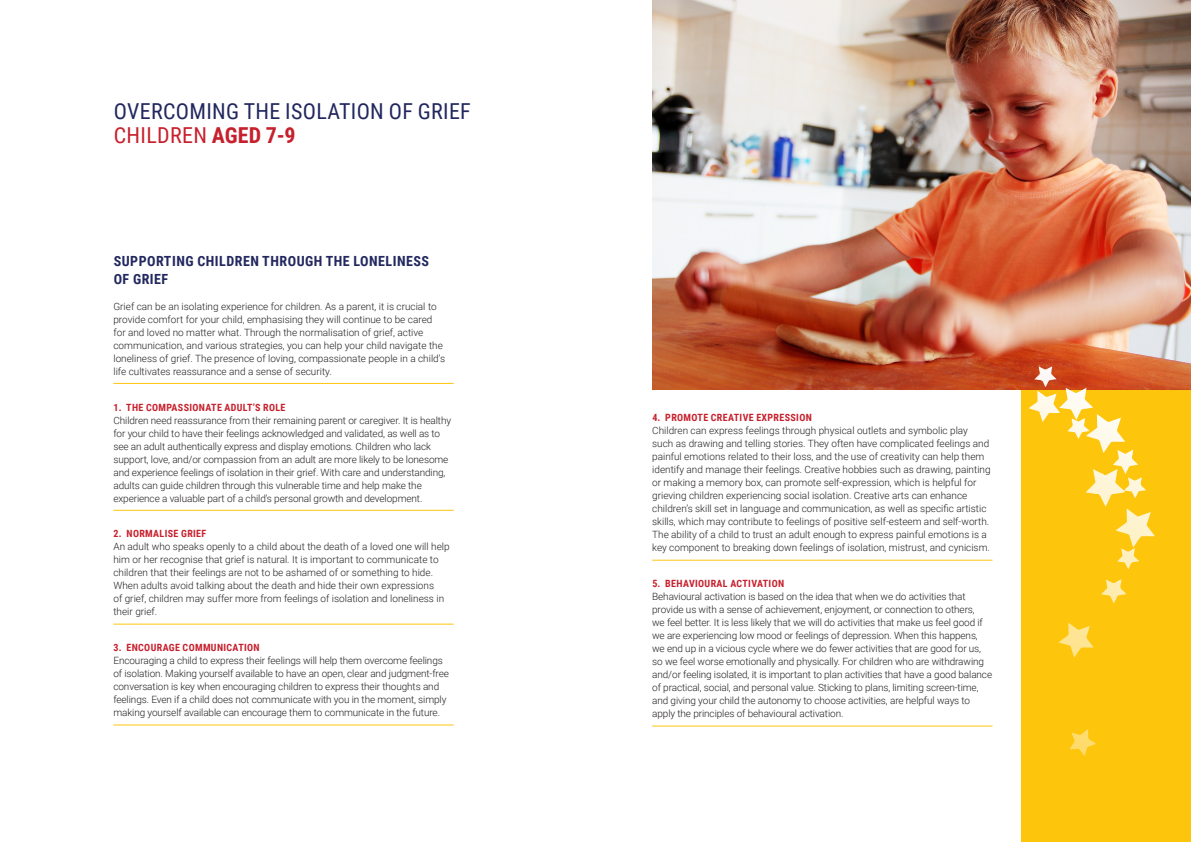
<style>
.page{position:relative;width:1191px;height:842px;background:#fff}
.page>*{position:absolute;margin:0;border:0;box-sizing:border-box;transform-origin:0 0}
.t1{font:22px/24px "Roboto Condensed";letter-spacing:.015em;color:#22275f}
.t2{font:700 14px/18px "Roboto Condensed";letter-spacing:.035em;color:#22275f}
.t3{font:300 10px/13px "Roboto";letter-spacing:-.01em;color:#231f20}
.t4{font:700 10px "Roboto Condensed";letter-spacing:.035em;color:#c7202d}
.s1{color:#c7202d}
.s2{font-weight:700;color:#c7202d}
</style>
<div class="page">
<div style="left:1021px;top:0;width:170px;height:842px;background:#fec50d"></div>
<hr style="left:113px;top:383px;width:341px;height:1px;background:#fec50d">
<hr style="left:113px;top:510px;width:341px;height:1px;background:#fec50d">
<hr style="left:113px;top:624px;width:341px;height:1px;background:#fec50d">
<hr style="left:113px;top:725px;width:341px;height:1px;background:#fec50d">
<hr style="left:652px;top:560px;width:340px;height:1px;background:#fec50d">
<hr style="left:652px;top:726px;width:340px;height:1px;background:#fec50d">
<img style="left:652px;top:0;width:539px;height:390px">
<svg style="left:1028px;top:366px;width:97px;height:87px"></svg>
<p class="t1" style="left:114px;top:98px;width:358px">OVERCOMING THE ISOLATION OF GRIEF<br><span class="s1">CHILDREN</span> <span class="s2">AGED 7-9</span></p>
<p class="t2" style="left:114px;top:251px;width:317px">SUPPORTING CHILDREN THROUGH THE LONELINESS<br>OF GRIEF</p>
<p class="t3" style="left:113px;top:299px;width:333px">Grief can be an isolating experience for children. As a parent, it is crucial to provide comfort for your child, emphasising they will continue to be cared for and loved no matter what. Through the normalisation of grief, active communication, and various strategies, you can help your child navigate the loneliness of grief. The presence of loving, compassionate people in a child’s life cultivates reassurance and a sense of security.</p>
<p class="t4" style="left:114px;top:400px;width:173px">1. THE COMPASSIONATE ADULT’S ROLE</p>
<p class="t3" style="left:113px;top:413px;width:339px">Children need reassurance from their remaining parent or caregiver. It is healthy for your child to have their feelings acknowledged and validated, as well as to see an adult authentically express and display emotions. Children who lack support, love, and/or compassion from an adult are more likely to be lonesome and experience feelings of isolation in their grief. With care and understanding, adults can guide children through this vulnerable time and help make the experience a valuable part of a child’s personal growth and development.</p>
<p class="t4" style="left:114px;top:527px;width:94px">2. NORMALISE GRIEF</p>
<p class="t3" style="left:113px;top:540px;width:338px">An adult who speaks openly to a child about the death of a loved one will help him or her recognise that grief is natural. It is important to communicate to children that their feelings are not to be ashamed of or something to hide.<br>When adults avoid talking about the death and hide their own expressions<br>of grief, children may suffer more from feelings of isolation and loneliness in their grief.</p>
<p class="t4" style="left:114px;top:641px;width:148px">3. ENCOURAGE COMMUNICATION</p>
<p class="t3" style="left:113px;top:654px;width:337px">Encouraging a child to express their feelings will help them overcome feelings of isolation. Making yourself available to have an open, clear and judgment-free conversation is key when encouraging children to express their thoughts and feelings. Even if a child does not communicate with you in the moment, simply making yourself available can encourage them to communicate in the future.</p>
<p class="t4" style="left:652px;top:411px;width:161px">4. PROMOTE CREATIVE EXPRESSION</p>
<p class="t3" style="left:652px;top:424px;width:340px">Children can express feelings through physical outlets and symbolic play such as drawing and telling stories. They often have complicated feelings and painful emotions related to their loss, and the use of creativity can help them identify and manage their feelings. Creative hobbies such as drawing, painting or making a memory box, can promote self-expression, which is helpful for grieving children experiencing social isolation. Creative arts can enhance children’s skill set in language and communication, as well as specific artistic skills, which may contribute to feelings of positive self-esteem and self-worth.<br>The ability of a child to trust an adult enough to express painful emotions is a key component to breaking down feelings of isolation, mistrust, and cynicism.</p>
<p class="t4" style="left:652px;top:577px;width:133px">5. BEHAVIOURAL ACTIVATION</p>
<p class="t3" style="left:652px;top:590px;width:341px">Behavioural activation is based on the idea that when we do activities that provide us with a sense of achievement, enjoyment, or connection to others,<br>we feel better. It is less likely that we will do activities that make us feel good if we are experiencing low mood or feelings of depression. When this happens, we end up in a vicious cycle where we do fewer activities that are good for us, so we feel worse emotionally and physically. For children who are withdrawing and/or feeling isolated, it is important to plan activities that have a good balance of practical, social, and personal value. Sticking to plans, limiting screen-time, and giving your child the autonomy to choose activities, are helpful ways to apply the principles of behavioural activation.</p>
</div>
